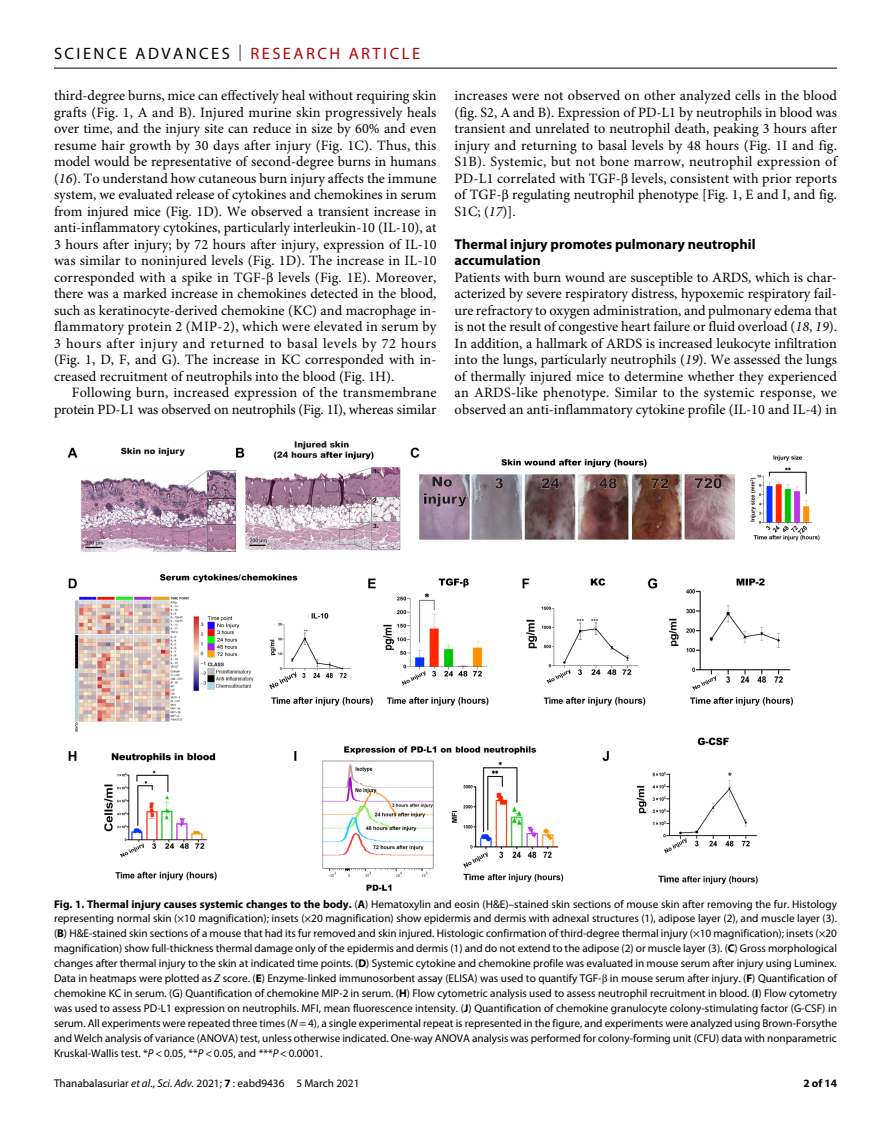
<style>
.page{position:relative;width:891px;height:1134px;background:#fff}
.page>*{position:absolute;margin:0;border:0;box-sizing:border-box;transform-origin:0 0}
.t1{font:16.5px "Myriad Pro";letter-spacing:.15em;color:#000}
.t2{font:14.25px/16.5px "Minion Pro";color:#000;text-align:justify}
.t3{font:700 14.25px/16.5px "Myriad Pro";color:#000}
.t4{font:11.25px/15px "Myriad Pro";color:#000;text-align:justify}
.t5{font:700 11.25px "Myriad Pro";color:#000}
.s1{font-weight:300}
.s2{color:#b10508}
.s3{font-style:italic}
.s4{font-weight:700}
</style>
<div class="page">
<hr style="left:54px;top:68px;width:783px;height:1px;background:#000">
<img style="left:67px;top:441px;width:753px;height:450px">
<p class="t1" style="left:54px;top:40px;width:368px">SCIENCE ADVANCES <span class="s1">|</span> <span class="s2">RESEARCH ARTICLE</span></p>
<p class="t2" style="left:54px;top:89px;width:384px">third-degree burns, mice can effectively heal without requiring skin grafts (Fig. 1, A and B). Injured murine skin progressively heals over time, and the injury site can reduce in size by 60% and even resume hair growth by 30 days after injury (Fig. 1C). Thus, this model would be representative of second-degree burns in humans (<span class="s3">16</span>). To understand how cutaneous burn injury affects the immune system, we evaluated release of cytokines and chemokines in serum from injured mice (Fig. 1D). We observed a transient increase in anti-inflammatory cytokines, particularly interleukin-10 (IL-10), at 3 hours after injury; by 72 hours after injury, expression of IL-10 was similar to noninjured levels (Fig. 1D). The increase in IL-10 corresponded with a spike in TGF- levels (Fig. 1E). Moreover, there was a marked increase in chemokines detected in the blood, such as keratinocyte-derived chemokine (KC) and macrophage in&shy;flammatory protein 2 (MIP-2), which were elevated in serum by 3 hours after injury and returned to basal levels by 72 hours (Fig. 1, D, F, and G). The increase in KC corresponded with in&shy;creased recruitment of neutrophils into the blood (Fig. 1H).</p>
<p class="t2" style="left:54px;top:386px;width:384px;text-align:right">Following burn, increased expression of the transmembrane protein PD-L1 was observed on neutrophils (Fig. 1I), whereas similar</p>
<p class="t2" style="left:454px;top:89px;width:384px">increases were not observed on other analyzed cells in the blood (fig. S2, A and B). Expression of PD-L1 by neutrophils in blood was transient and unrelated to neutrophil death, peaking 3 hours after injury and returning to basal levels by 48 hours (Fig. 1I and fig.<br>S1B). Systemic, but not bone marrow, neutrophil expression of PD-L1 correlated with TGF- levels, consistent with prior reports of TGF- regulating neutrophil phenotype [Fig. 1, E and I, and fig.<br>S1C; (<span class="s3">17</span>)].</p>
<p class="t3" style="left:454px;top:234px;width:303px">Thermal injury promotes pulmonary neutrophil accumulation</p>
<p class="t2" style="left:454px;top:270px;width:384px">Patients with burn wound are susceptible to ARDS, which is char&shy;acterized by severe respiratory distress, hypoxemic respiratory fail&shy;ure refractory to oxygen administration, and pulmonary edema that is not the result of congestive heart failure or fluid overload (<span class="s3">18</span>, <span class="s3">19</span>).<br>In addition, a hallmark of ARDS is increased leukocyte infiltration into the lungs, particularly neutrophils (<span class="s3">19</span>). We assessed the lungs of thermally injured mice to determine whether they experienced an ARDS-like phenotype. Similar to the systemic response, we observed an anti-inflammatory cytokine profile (IL-10 and IL-4) in</p>
<p class="t4" style="left:54px;top:896px;width:785px"><span class="s4">Fig. 1. Thermal injury causes systemic changes to the body.</span> (<span class="s4">A</span>) Hematoxylin and eosin (H&amp;E)–stained skin sections of mouse skin after removing the fur. Histology representing normal skin (×10 magnification); insets (×20 magnification) show epidermis and dermis with adnexal structures (1), adipose layer (2), and muscle layer (3). (<span class="s4">B</span>) H&amp;E-stained skin sections of a mouse that had its fur removed and skin injured. Histologic confirmation of third-degree thermal injury (×10 magnification); insets (×20 magnification) show full-thickness thermal damage only of the epidermis and dermis (1) and do not extend to the adipose (2) or muscle layer (3). (<span class="s4">C</span>) Gross morphological changes after thermal injury to the skin at indicated time points. (<span class="s4">D</span>) Systemic cytokine and chemokine profile was evaluated in mouse serum after injury using Luminex.<br>Data in heatmaps were plotted as <span class="s3">Z</span> score. (<span class="s4">E</span>) Enzyme-linked immunosorbent assay (ELISA) was used to quantify TGF- in mouse serum after injury. (<span class="s4">F</span>) Quantification of chemokine KC in serum. (G) Quantification of chemokine MIP-2 in serum. (<span class="s4">H</span>) Flow cytometric analysis used to assess neutrophil recruitment in blood. (<span class="s4">I</span>) Flow cytometry was used to assess PD-L1 expression on neutrophils. MFI, mean fluorescence intensity. (<span class="s4">J</span>) Quantification of chemokine granulocyte colony-stimulating factor (G-CSF) in serum. All experiments were repeated three times (<span class="s3">N</span> = 4), a single experimental repeat is represented in the figure, and experiments were analyzed using Brown-Forsythe and Welch analysis of variance (ANOVA) test, unless otherwise indicated. One-way ANOVA analysis was performed for colony-forming unit (CFU) data with nonparametric Kruskal-Wallis test. *<span class="s3">P</span> &lt; 0.05, **<span class="s3">P</span> &lt; 0.05, and ***<span class="s3">P</span> &lt; 0.0001.</p>
<p class="t4" style="left:54px;top:1076px;width:307px">Thanabalasuriar <span class="s3">et al</span>., <span class="s3">Sci. Adv.</span> 2021; <span class="s4">7</span> : eabd9436 5 March 2021</p>
<p class="t5" style="left:803px;top:1074px;width:35px">2 of 14</p>
</div>
